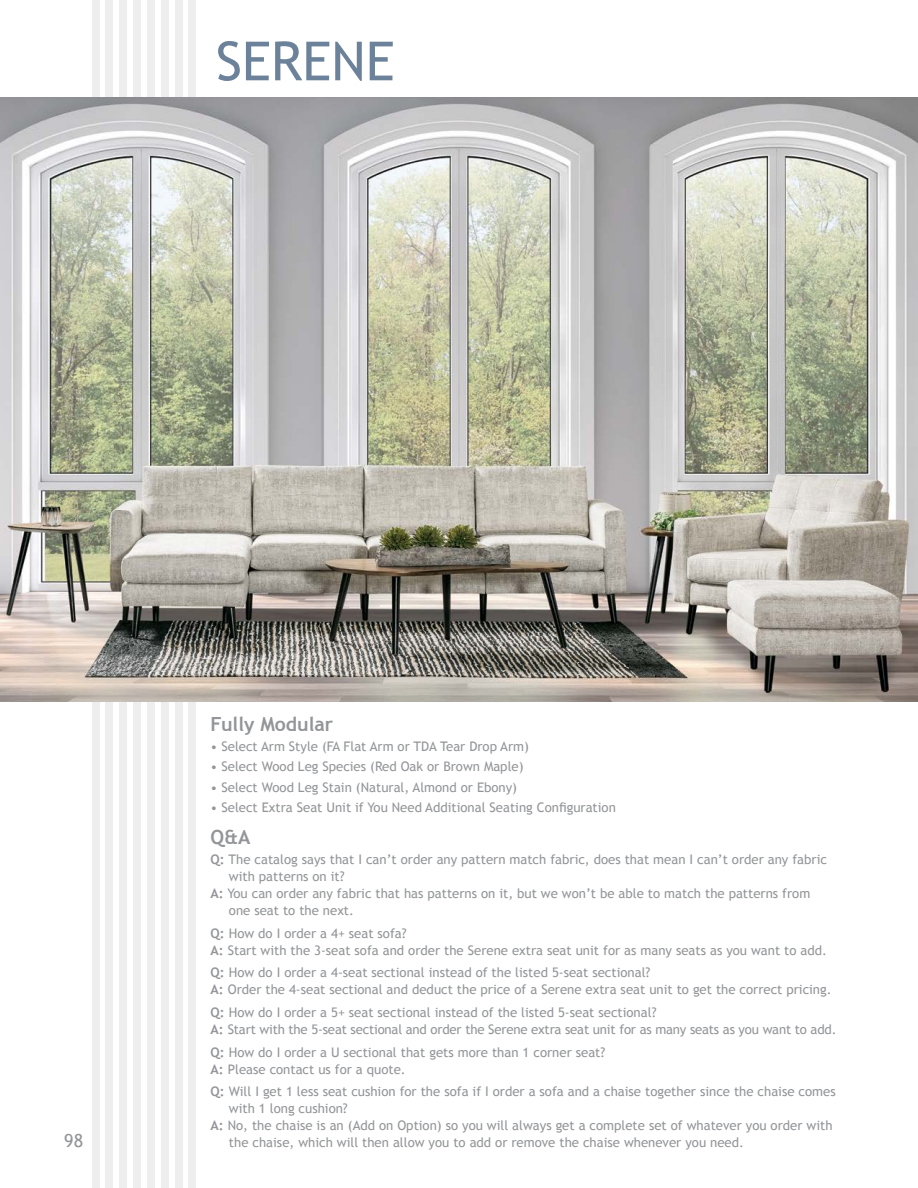
<style>
.page{position:relative;width:918px;height:1188px;background:#fff}
.page>*{position:absolute;margin:0;border:0;box-sizing:border-box;transform-origin:0 0}
.t1{font:54px "Trebuchet MS";color:#6c829a}
.t2{font:700 19.5px "Trebuchet MS";color:#939598}
.t3{font:18px "Trebuchet MS";color:#939598}
.t4{font:13.2px/17.1px "Trebuchet MS";color:#939598}
.s1{font-weight:700}
</style>
<div class="page">
<div style="left:106px;top:0;width:7px;height:1188px;background:#eee"></div>
<div style="left:119px;top:0;width:8px;height:1188px;background:#eee"></div>
<div style="left:133px;top:0;width:8px;height:1188px;background:#eee"></div>
<div style="left:147px;top:0;width:8px;height:1188px;background:#eee"></div>
<div style="left:161px;top:0;width:8px;height:1188px;background:#eee"></div>
<div style="left:175px;top:0;width:7px;height:1188px;background:#eee"></div>
<div style="left:189px;top:0;width:7px;height:1188px;background:#eee"></div>
<div style="left:92px;top:0;width:7px;height:1188px;background:#eee"></div>
<img style="left:0;top:97px;width:918px;height:604px">
<h1 class="t1" style="left:216px;top:30px;width:180px">SERENE</h1>
<h3 class="t3" style="left:64px;top:1130px;width:20px">98</h3>
<h2 class="t2" style="left:211px;top:712px;width:124px">Fully Modular</h2>
<p class="t4" style="left:211px;top:738px;width:320px">• Select Arm Style (FA Flat Arm or TDA Tear Drop Arm)</p>
<p class="t4" style="left:211px;top:758px;width:315px">• Select Wood Leg Species (Red Oak or Brown Maple)</p>
<p class="t4" style="left:211px;top:779px;width:308px">• Select Wood Leg Stain (Natural, Almond or Ebony)</p>
<p class="t4" style="left:211px;top:799px;width:407px">• Select Extra Seat Unit if You Need Additional Seating Configuration</p>
<h2 class="t2" style="left:211px;top:824px;width:41px">Q&amp;A</h2>
<p class="t4" style="left:211px;top:851px;width:618px"><span class="s1">Q:</span> The catalog says that I can’t order any pattern match fabric, does that mean I can’t order any fabric</p>
<p class="t4" style="left:229px;top:868px;width:117px">with patterns on it?</p>
<p class="t4" style="left:211px;top:885px;width:601px"><span class="s1">A:</span> You can order any fabric that has patterns on it, but we won’t be able to match the patterns from</p>
<p class="t4" style="left:229px;top:902px;width:127px">one seat to the next.</p>
<p class="t4" style="left:211px;top:925px;width:618px"><span class="s1">Q:</span> How do I order a 4+ seat sofa?<br><span class="s1">A:</span> Start with the 3-seat sofa and order the Serene extra seat unit for as many seats as you want to add.</p>
<p class="t4" style="left:211px;top:964px;width:623px"><span class="s1">Q:</span> How do I order a 4-seat sectional instead of the listed 5-seat sectional?<br><span class="s1">A:</span> Order the 4-seat sectional and deduct the price of a Serene extra seat unit to get the correct pricing.</p>
<p class="t4" style="left:211px;top:1004px;width:627px"><span class="s1">Q:</span> How do I order a 5+ seat sectional instead of the listed 5-seat sectional?<br><span class="s1">A:</span> Start with the 5-seat sectional and order the Serene extra seat unit for as many seats as you want to add.</p>
<p class="t4" style="left:211px;top:1044px;width:396px"><span class="s1">Q:</span> How do I order a U sectional that gets more than 1 corner seat?<br><span class="s1">A:</span> Please contact us for a quote.</p>
<p class="t4" style="left:211px;top:1083px;width:627px"><span class="s1">Q:</span> Will I get 1 less seat cushion for the sofa if I order a sofa and a chaise together since the chaise comes</p>
<p class="t4" style="left:229px;top:1100px;width:120px">with 1 long cushion?</p>
<p class="t4" style="left:211px;top:1117px;width:623px"><span class="s1">A:</span> No, the chaise is an (Add on Option) so you will always get a complete set of whatever you order with</p>
<p class="t4" style="left:229px;top:1134px;width:517px">the chaise, which will then allow you to add or remove the chaise whenever you need.</p>
</div>
